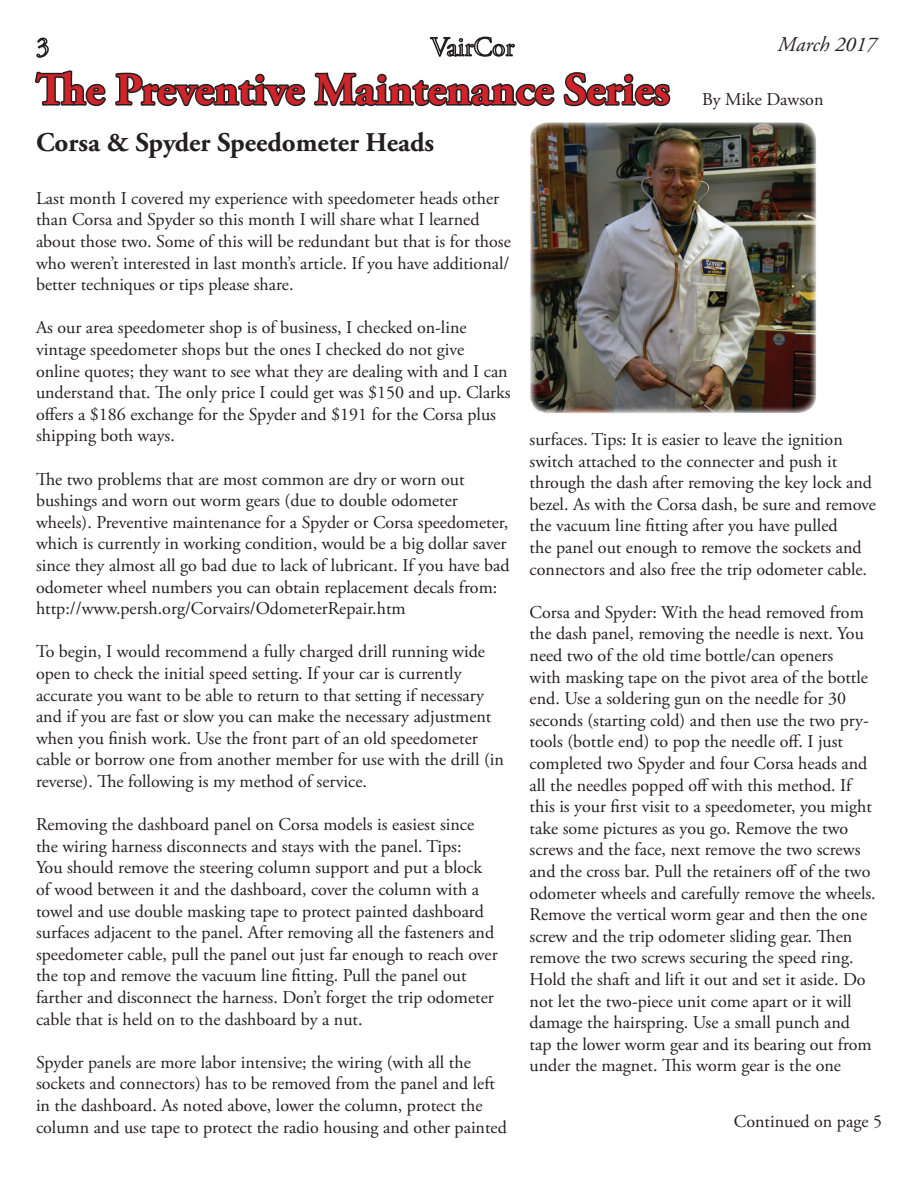
<style>
.page{position:relative;width:918px;height:1188px;background:#fff}
.page>*{position:absolute;margin:0;border:0;box-sizing:border-box;transform-origin:0 0}
.t1{font:700 45px "Adobe Garamond Pro";color:#d1232a}
.t2{font:700 27px "Adobe Garamond Pro";color:#231f20}
.t3{font:italic 21px "Adobe Garamond Pro";color:#231f20}
.t4{font:18px/21.6px "Adobe Garamond Pro";color:#231f20}
</style>
<div class="page">
<svg style="left:36px;top:37px;width:13px;height:21px"></svg>
<svg style="left:34px;top:70px;width:72px;height:37px"></svg>
<svg style="left:115px;top:36px;width:440px;height:71px"></svg>
<svg style="left:563px;top:72px;width:108px;height:35px"></svg>
<img style="left:530px;top:122px;width:286px;height:291px">
<h1 class="t1" style="left:36px;top:64px;width:635px">The Preventive Maintenance Series</h1>
<p class="t3" style="left:778px;top:32px;width:100px">March 2017</p>
<p class="t4" style="left:702px;top:90px;width:123px">By Mike Dawson</p>
<h2 class="t2" style="left:36px;top:127px;width:400px">Corsa &amp; Spyder Speedometer Heads</h2>
<p class="t4" style="left:36px;top:188px;width:476px">Last month I covered my experience with speedometer heads other than Corsa and Spyder so this month I will share what I learned about those two. Some of this will be redundant but that is for those who weren’t interested in last month’s article. If you have additional/ better techniques or tips please share.</p>
<p class="t4" style="left:36px;top:318px;width:476px">As our area speedometer shop is of business, I checked on-line vintage speedometer shops but the ones I checked do not give online quotes; they want to see what they are dealing with and I can understand that. The only price I could get was $150 and up. Clarks offers a $186 exchange for the Spyder and $191 for the Corsa plus shipping both ways.</p>
<p class="t4" style="left:36px;top:469px;width:475px">The two problems that are most common are dry or worn out bushings and worn out worm gears (due to double odometer wheels). Preventive maintenance for a Spyder or Corsa speedometer, which is currently in working condition, would be a big dollar saver since they almost all go bad due to lack of lubricant. If you have bad odometer wheel numbers you can obtain replacement decals from: http://www.persh.org/Corvairs/OdometerRepair.htm</p>
<p class="t4" style="left:36px;top:642px;width:469px">To begin, I would recommend a fully charged drill running wide open to check the initial speed setting. If your car is currently accurate you want to be able to return to that setting if necessary and if you are fast or slow you can make the necessary adjustment when you finish work. Use the front part of an old speedometer cable or borrow one from another member for use with the drill (in reverse). The following is my method of service.</p>
<p class="t4" style="left:36px;top:814px;width:463px">Removing the dashboard panel on Corsa models is easiest since the wiring harness disconnects and stays with the panel. Tips:<br>You should remove the steering column support and put a block of wood between it and the dashboard, cover the column with a towel and use double masking tape to protect painted dashboard surfaces adjacent to the panel. After removing all the fasteners and speedometer cable, pull the panel out just far enough to reach over the top and remove the vacuum line fitting. Pull the panel out farther and disconnect the harness. Don’t forget the trip odometer cable that is held on to the dashboard by a nut.</p>
<p class="t4" style="left:36px;top:1052px;width:472px">Spyder panels are more labor intensive; the wiring (with all the sockets and connectors) has to be removed from the panel and left in the dashboard. As noted above, lower the column, protect the column and use tape to protect the radio housing and other painted</p>
<p class="t4" style="left:530px;top:429px;width:348px">surfaces. Tips: It is easier to leave the ignition switch attached to the connecter and push it through the dash after removing the key lock and bezel. As with the Corsa dash, be sure and remove the vacuum line fitting after you have pulled<br>the panel out enough to remove the sockets and connectors and also free the trip odometer cable.</p>
<p class="t4" style="left:530px;top:602px;width:348px">Corsa and Spyder: With the head removed from the dash panel, removing the needle is next. You need two of the old time bottle/can openers<br>with masking tape on the pivot area of the bottle end. Use a soldering gun on the needle for 30 seconds (starting cold) and then use the two pry&shy;tools (bottle end) to pop the needle off. I just completed two Spyder and four Corsa heads and all the needles popped off with this method. If this is your first visit to a speedometer, you might take some pictures as you go. Remove the two screws and the face, next remove the two screws and the cross bar. Pull the retainers off of the two odometer wheels and carefully remove the wheels.<br>Remove the vertical worm gear and then the one screw and the trip odometer sliding gear. Then remove the two screws securing the speed ring.<br>Hold the shaft and lift it out and set it aside. Do not let the two-piece unit come apart or it will damage the hairspring. Use a small punch and tap the lower worm gear and its bearing out from under the magnet. This worm gear is the one</p>
<p class="t4" style="left:734px;top:1111px;width:150px">Continued on page 5</p>
</div>
